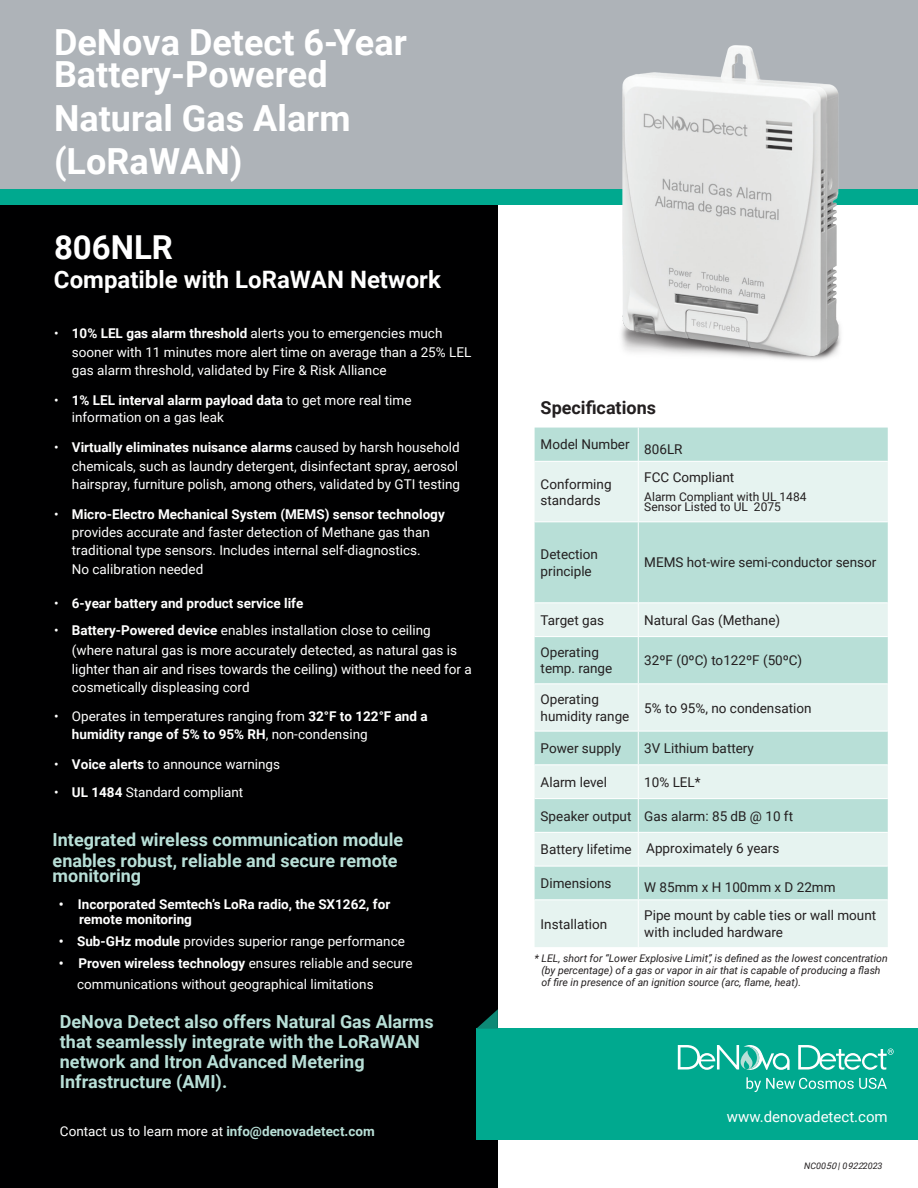
<style>
.page{position:relative;width:918px;height:1188px;background:#fff}
.page>*{position:absolute;margin:0;border:0;box-sizing:border-box;transform-origin:0 0}
.t1{font:700 36px/32.5px "Roboto";color:#fff}
.t2{font:700 33px "Roboto";color:#fff}
.t3{font:700 24px "Roboto";color:#fff}
.t4{font:700 18px/20px "Roboto";color:#b8dfd7}
.t5{font:700 18px "Roboto";color:#231f20}
.t6{font:15px "Roboto";color:#fff}
.t7{font:13.5px/18.9px "Roboto";color:#fff}
.t8{font:13.5px/16.2px "Roboto";color:#231f20}
.t9{font:700 13.5px/15px "Roboto";color:#fff}
.t10{font:12px/10.5px "Roboto";color:#231f20}
.t11{font:italic 10.5px/12px "Roboto";color:#231f20}
.t12{font:italic 9px "Roboto";color:#231f20}
.s1{font-weight:700}
.s2{font-weight:400}
.s3{font-weight:700;color:#b8dfd7}
.s4{font-style:inherit}
</style>
<div class="page">
<div style="left:0;top:0;width:918px;height:189px;background:#aeb3b8"></div>
<div style="left:0;top:202px;width:498px;height:986px;background:#000001"></div>
<div style="left:0;top:189px;width:918px;height:15px;background:#00a98f"></div>
<div style="left:476px;top:1029px;width:442px;height:111px;background:#00a98f"></div>
<svg style="left:476px;top:1009px;width:22px;height:20px"></svg>
<div style="left:535px;top:428px;width:353px;height:33px;background:#b8dfd7"></div>
<svg style="left:535px;top:462px;width:353px;height:485px;background:#d0e9e4"></svg>
<hr style="left:638px;top:428px;width:1px;height:33px;background:#fff">
<hr style="left:638px;top:462px;width:1px;height:59px;background:#fff">
<hr style="left:535px;top:521px;width:103px;height:1px;background:#fff">
<hr style="left:638px;top:521px;width:250px;height:1px;background:#fff">
<hr style="left:638px;top:522px;width:1px;height:80px;background:#fff">
<hr style="left:535px;top:602px;width:103px;height:1px;background:#fff">
<hr style="left:638px;top:602px;width:250px;height:1px;background:#fff">
<hr style="left:638px;top:603px;width:1px;height:33px;background:#fff">
<hr style="left:535px;top:636px;width:103px;height:1px;background:#fff">
<hr style="left:638px;top:636px;width:250px;height:1px;background:#fff">
<hr style="left:638px;top:637px;width:1px;height:46px;background:#fff">
<hr style="left:535px;top:683px;width:103px;height:1px;background:#fff">
<hr style="left:638px;top:683px;width:250px;height:1px;background:#fff">
<hr style="left:638px;top:684px;width:1px;height:47px;background:#fff">
<hr style="left:535px;top:731px;width:103px;height:1px;background:#fff">
<hr style="left:638px;top:731px;width:250px;height:1px;background:#fff">
<hr style="left:638px;top:731px;width:1px;height:33px;background:#fff">
<hr style="left:535px;top:764px;width:103px;height:1px;background:#fff">
<hr style="left:638px;top:764px;width:250px;height:1px;background:#fff">
<hr style="left:638px;top:765px;width:1px;height:33px;background:#fff">
<hr style="left:535px;top:798px;width:103px;height:1px;background:#fff">
<hr style="left:638px;top:798px;width:250px;height:1px;background:#fff">
<hr style="left:638px;top:799px;width:1px;height:33px;background:#fff">
<hr style="left:535px;top:832px;width:103px;height:1px;background:#fff">
<hr style="left:638px;top:832px;width:250px;height:1px;background:#fff">
<hr style="left:638px;top:833px;width:1px;height:33px;background:#fff">
<hr style="left:535px;top:866px;width:103px;height:1px;background:#fff">
<hr style="left:638px;top:866px;width:250px;height:1px;background:#fff">
<hr style="left:638px;top:866px;width:1px;height:33px;background:#fff">
<hr style="left:535px;top:899px;width:103px;height:1px;background:#fff">
<hr style="left:638px;top:899px;width:250px;height:1px;background:#fff">
<hr style="left:638px;top:900px;width:1px;height:47px;background:#fff">
<svg style="left:678px;top:1045px;width:112px;height:25px"></svg>
<svg style="left:798px;top:1045px;width:96px;height:25px"></svg>
<svg style="left:746px;top:1077px;width:141px;height:15px"></svg>
<img style="left:581px;top:45px;width:314px;height:315px">
<p class="t1" style="left:54px;top:25px;width:354px">DeNova Detect 6-Year<br>Battery-Powered</p>
<p class="t1" style="left:54px;top:95px;width:298px;line-height:43.2px">Natural Gas Alarm (LoRaWAN)</p>
<p class="t2" style="left:54px;top:224px;width:121px">806NLR</p>
<p class="t3" style="left:54px;top:263px;width:388px">Compatible with LoRaWAN Network</p>
<p class="t7" style="left:72px;top:324px;width:401px;text-indent:-18px">• <span class="s1">10% LEL gas alarm threshold</span> alerts you to emergencies much sooner with 11 minutes more alert time on average than a 25% LEL</p>
<p class="t7" style="left:72px;top:360px;width:316px">gas alarm threshold, validated by Fire &amp; Risk Alliance</p>
<p class="t7" style="left:72px;top:391px;width:341px;line-height:17.5px;text-indent:-18px">• <span class="s1">1% LEL interval alarm payload data</span> to get more real time information on a gas leak</p>
<p class="t7" style="left:54px;top:437px;width:407px;text-align:right">• <span class="s1">Virtually eliminates nuisance alarms</span> caused by harsh household chemicals, such as laundry detergent, disinfectant spray, aerosol</p>
<p class="t7" style="left:72px;top:474px;width:390px">hairspray, furniture polish, among others, validated by GTI testing</p>
<p class="t7" style="left:54px;top:504px;width:392px;text-align:center">• <span class="s1">Micro-Electro Mechanical System (MEMS) sensor technology </span>provides accurate and faster detection of Methane gas than</p>
<p class="t7" style="left:72px;top:540px;width:350px">traditional type sensors. Includes internal self-diagnostics.<br>No calibration needed</p>
<p class="t9" style="left:54px;top:595px;width:251px"><span class="s2">•</span> 6-year battery and product service life</p>
<p class="t7" style="left:72px;top:620px;width:387px;line-height:20.2px;text-indent:-18px">• <span class="s1">Battery-Powered device</span> enables installation close to ceiling (where natural gas is more accurately detected, as natural gas is</p>
<p class="t7" style="left:72px;top:660px;width:401px;line-height:17.5px">lighter than air and rises towards the ceiling) without the need for a cosmetically displeasing cord</p>
<p class="t7" style="left:72px;top:707px;width:357px;line-height:17.5px;text-indent:-18px">• Operates in temperatures ranging from <span class="s1">32°F to 122°F and a humidity range of 5% to 95% RH</span>, non-condensing</p>
<p class="t7" style="left:54px;top:754px;width:228px">• <span class="s1">Voice alerts</span> to announce warnings</p>
<p class="t7" style="left:54px;top:783px;width:191px">• <span class="s1">UL 1484</span> Standard compliant</p>
<p class="t4" style="left:53px;top:829px;width:352px;line-height:20.9px">Integrated wireless communication module enables robust, reliable and secure remote</p>
<p class="t4" style="left:53px;top:865px;width:90px">monitoring</p>
<p class="t9" style="left:79px;top:896px;width:313px;text-indent:-20px">• Incorporated Semtech’s LoRa radio, the SX1262, for remote monitoring</p>
<p class="t7" style="left:59px;top:931px;width:348px"><span class="s1">• Sub-GHz module</span> provides superior range performance</p>
<p class="t7" style="left:77px;top:952px;width:337px;line-height:20.9px;text-indent:-18px"><span class="s1">• Proven wireless technology</span> ensures reliable and secure communications without geographical limitations</p>
<p class="t11" style="left:541px;top:952px;width:348px;text-indent:-7px">* LEL, short for “Lower Explosive Limit”, is defined as the lowest concentration (by percentage) of a gas or vapor in air that is capable of producing a flash of fire in presence of an ignition source (arc, flame, heat).</p>
<p class="t5" style="left:541px;top:395px;width:117px">Specifications</p>
<p class="t8" style="left:541px;top:436px;width:91px">Model Number</p>
<p class="t8" style="left:644px;top:440px;width:40px">806LR</p>
<p class="t8" style="left:541px;top:475px;width:73px">Conforming standards</p>
<p class="t8" style="left:644px;top:469px;width:92px">FCC Compliant</p>
<p class="t10" style="left:644px;top:491px;width:164px">Alarm Compliant with UL 1484<br>Sensor Listed to UL 2075</p>
<p class="t8" style="left:541px;top:546px;width:59px">Detection principle</p>
<p class="t8" style="left:644px;top:554px;width:234px">MEMS hot-wire semi-conductor sensor</p>
<p class="t8" style="left:541px;top:611px;width:65px">Target gas</p>
<p class="t8" style="left:644px;top:611px;width:138px">Natural Gas (Methane)</p>
<p class="t8" style="left:541px;top:644px;width:73px">Operating temp. range</p>
<p class="t8" style="left:644px;top:652px;width:159px">32ºF (0ºC) to122ºF (50ºC)</p>
<p class="t8" style="left:541px;top:691px;width:90px">Operating humidity range</p>
<p class="t8" style="left:644px;top:699px;width:169px">5% to 95%, no condensation</p>
<p class="t8" style="left:541px;top:740px;width:82px">Power supply</p>
<p class="t8" style="left:644px;top:740px;width:111px">3V Lithium battery</p>
<p class="t8" style="left:541px;top:773px;width:68px">Alarm level</p>
<p class="t8" style="left:644px;top:773px;width:58px">10% LEL*</p>
<p class="t8" style="left:541px;top:807px;width:92px">Speaker output</p>
<p class="t8" style="left:644px;top:807px;width:150px">Gas alarm: 85 dB @ 10 ft</p>
<p class="t8" style="left:541px;top:841px;width:93px">Battery lifetime</p>
<p class="t8" style="left:646px;top:840px;width:135px">Approximately 6 years</p>
<p class="t8" style="left:541px;top:875px;width:72px">Dimensions</p>
<p class="t8" style="left:644px;top:879px;width:193px">W 85mm x H 100mm x D 22mm</p>
<p class="t8" style="left:541px;top:915px;width:68px">Installation</p>
<p class="t8" style="left:644px;top:907px;width:234px">Pipe mount by cable ties or wall mount with included hardware</p>
<p class="t4" style="left:60px;top:1011px;width:375px">DeNova Detect also offers Natural Gas Alarms that seamlessly integrate with the LoRaWAN network and Itron Advanced Metering Infrastructure (AMI).</p>
<p class="t7" style="left:60px;top:1121px;width:317px">Contact us to learn more at <span class="s3">info@denovadetect.com</span></p>
<p class="t6" style="left:727px;top:1106px;width:162px">www.denovadetect.com</p>
<p class="t12" style="left:804px;top:1160px;width:80px">NC00<span class="s4">50</span>| 0<span class="s4">922</span>2023</p>
</div>
